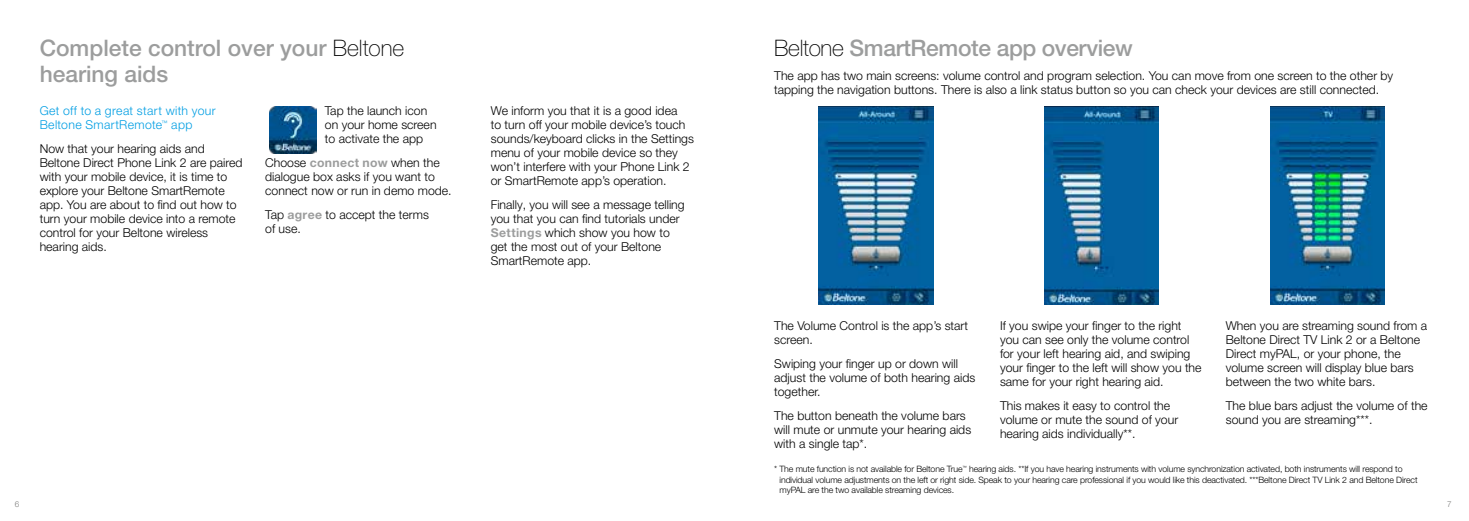
<style>
.page{position:relative;width:1469px;height:521px;background:#fff}
.page>*{position:absolute;margin:0;border:0;box-sizing:border-box;transform-origin:0 0}
.t1{font:500 22.75px/26.2px "Helvetica Neue LT Pro";color:#9c9d9d}
.t2{font:300 12.25px/14px "Helvetica Neue LT Pro";color:#000}
.t3{font:300 12.25px/14px "Helvetica Neue LT Pro";letter-spacing:.03em;color:#009ee3}
.t4{font:300 8.75px/10.5px "Helvetica Neue LT Pro";letter-spacing:-.01em;color:#000}
.t5{font:300 8.05px "Helvetica Neue LT Pro";color:#7b7b7a}
.s1{font-weight:100;color:#000}
.s2{font-weight:700;color:#9c9d9d}
</style>
<div class="page">
<img style="left:1270px;top:107px;width:114px;height:197px">
<img style="left:1044px;top:107px;width:114px;height:198px">
<img style="left:819px;top:107px;width:114px;height:197px">
<img style="left:269px;top:107px;width:47px;height:46px">
<h1 class="t1" style="left:40px;top:34px;width:366px">Complete control over your <span class="s1">Beltone </span>hearing aids</h1>
<p class="t3" style="left:40px;top:104px;width:177px">Get off to a great start with your<br>Beltone SmartRemote<sup>™</sup> app</p>
<p class="t2" style="left:40px;top:142px;width:204px">Now that your hearing aids and<br>Beltone Direct Phone Link 2 are paired with your mobile device, it is time to explore your Beltone SmartRemote app. You are about to find out how to turn your mobile device into a remote control for your Beltone wireless hearing aids.</p>
<p class="t2" style="left:325px;top:104px;width:113px">Tap the launch icon on your home screen to activate the app</p>
<p class="t2" style="left:265px;top:156px;width:188px">Choose <span class="s2">connect now</span> when the dialogue box asks if you want to connect now or run in demo mode.</p>
<p class="t2" style="left:265px;top:208px;width:165px">Tap <span class="s2">agree</span> to accept the terms of use.</p>
<p class="t2" style="left:491px;top:104px;width:205px">We inform you that it is a good idea<br>to turn off your mobile device’s touch sounds/keyboard clicks in the Settings menu of your mobile device so they won’t interfere with your Phone Link 2 or SmartRemote app’s operation.</p>
<p class="t2" style="left:491px;top:198px;width:195px">Finally, you will see a message telling you that you can find tutorials under<br><span class="s2">Settings</span> which show you how to get the most out of your Beltone<br>SmartRemote app.</p>
<h1 class="t1" style="left:774px;top:34px;width:360px"><span class="s1">Beltone</span> SmartRemote app overview</h1>
<p class="t2" style="left:774px;top:68px;width:620px">The app has two main screens: volume control and program selection. You can move from one screen to the other by tapping the navigation buttons. There is also a link status button so you can check your devices are still connected.</p>
<p class="t2" style="left:774px;top:318px;width:195px">The Volume Control is the app’s start screen.</p>
<p class="t2" style="left:774px;top:356px;width:203px">Swiping your finger up or down will adjust the volume of both hearing aids together.</p>
<p class="t2" style="left:774px;top:408px;width:198px">The button beneath the volume bars will mute or unmute your hearing aids with a single tap*.</p>
<p class="t2" style="left:1000px;top:318px;width:203px">If you swipe your finger to the right you can see only the volume control for your left hearing aid, and swiping your finger to the left will show you the same for your right hearing aid.</p>
<p class="t2" style="left:1000px;top:398px;width:180px">This makes it easy to control the volume or mute the sound of your hearing aids individually**.</p>
<p class="t2" style="left:1225px;top:318px;width:203px">When you are streaming sound from a Beltone Direct TV Link 2 or a Beltone Direct myPAL, or your phone, the volume screen will display blue bars between the two white bars.</p>
<p class="t2" style="left:1225px;top:398px;width:203px">The blue bars adjust the volume of the sound you are streaming***.</p>
<p class="t4" style="left:779px;top:464px;width:639px;text-indent:-5px">* The mute function is not available for Beltone True<sup>™</sup> hearing aids. **If you have hearing instruments with volume synchronization activated, both instruments will respond to individual volume adjustments on the left or right side. Speak to your hearing care professional if you would like this deactivated. ***Beltone Direct TV Link 2 and Beltone Direct myPAL are the two available streaming devices.</p>
<p class="t5" style="left:15px;top:499px;width:6px">6</p>
<p class="t5" style="left:1447px;top:499px;width:6px">7</p>
</div>
